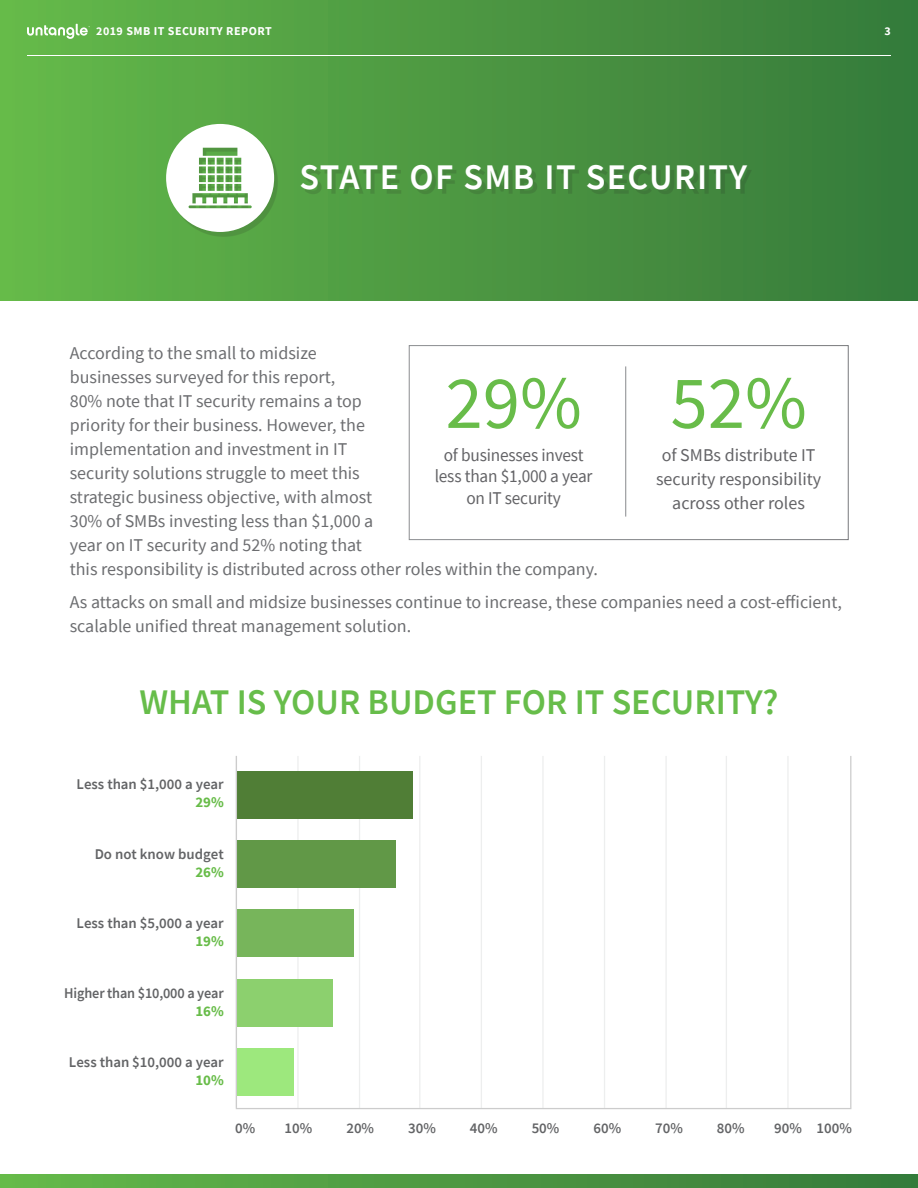
<style>
.page{position:relative;width:918px;height:1188px;background:#fff}
.page>*{position:absolute;margin:0;border:0;box-sizing:border-box;transform-origin:0 0}
.t1{font:75px "Source Sans Pro";color:#68bc49}
.t2{font:600 36px "Source Sans Pro";color:#67bd4a}
.t3{font:600 36px "Source Sans Pro";letter-spacing:.04em;color:#fff}
.t4{font:18px/24px "Source Sans Pro";color:#6c6d70}
.t5{font:18px/24px "Source Sans Pro";letter-spacing:-.005em;color:#636366;text-align:center}
.t6{font:18px/21.6px "Source Sans Pro";letter-spacing:-.005em;color:#636366;text-align:center;scale:.96 1}
.t7{font:600 14.85px/17.9px "Source Sans Pro";color:#636466;text-align:right}
.t8{font:600 14.85px/17.9px "Source Sans Pro";color:#636466;text-align:right;scale:.96 1}
.t9{font:700 12px "Source Sans Pro";letter-spacing:.04em;color:#fff}
.s1{font-weight:700;color:#68bc49}
</style>
<div class="page">
<div style="left:0;top:0;width:918px;height:300px;background:linear-gradient(to right,#65b94a,#35793b)"></div>
<svg style="left:0;top:1174px;width:918px;height:14px;background:#4d9942"></svg>
<hr style="left:27px;top:55px;width:864px;height:1px;background:#fff">
<svg style="left:27px;top:24px;width:63px;height:15px"></svg>
<div style="left:409px;top:345px;width:440px;height:195px;border:1px solid #fff"></div>
<div style="left:170px;top:128px;width:582px;height:108px;background:#231f20;opacity:.15"></div>
<svg style="left:166px;top:124px;width:108px;height:108px"></svg>
<hr style="left:297px;top:756px;width:2px;height:352px;background:#edeeee">
<hr style="left:359px;top:756px;width:1px;height:352px;background:#edeeee">
<hr style="left:419px;top:756px;width:1px;height:352px;background:#edeeee">
<hr style="left:481px;top:756px;width:1px;height:352px;background:#edeeee">
<hr style="left:542px;top:756px;width:2px;height:352px;background:#edeeee">
<hr style="left:604px;top:756px;width:1px;height:352px;background:#edeeee">
<hr style="left:665px;top:756px;width:2px;height:352px;background:#edeeee">
<hr style="left:726px;top:756px;width:1px;height:352px;background:#edeeee">
<hr style="left:787px;top:756px;width:2px;height:352px;background:#edeeee">
<hr style="left:850px;top:756px;width:1px;height:352px;background:#ccc">
<hr style="left:236px;top:1108px;width:615px;height:1px;background:#ccc">
<div style="left:236px;top:771px;width:177px;height:47px;background:#507e36"></div>
<div style="left:236px;top:840px;width:160px;height:48px;background:#619847"></div>
<div style="left:236px;top:910px;width:118px;height:47px;background:#77b55b"></div>
<div style="left:236px;top:979px;width:97px;height:47px;background:#8cd06e"></div>
<div style="left:236px;top:1049px;width:58px;height:47px;background:#9de87d"></div>
<hr style="left:236px;top:756px;width:1px;height:352px;background:#ccc">
<p class="t9" style="left:96px;top:23px;width:177px">2019 SMB IT SECURITY REPORT</p>
<p class="t9" style="left:885px;top:23px;width:8px">3</p>
<p class="t3" style="left:300px;top:154px;width:449px">STATE OF SMB IT SECURITY</p>
<p class="t4" style="left:70px;top:341px;width:530px">According to the small to midsize<br>businesses surveyed for this report,<br>80% note that IT security remains a top<br>priority for their business. However, the<br>implementation and investment in IT<br>security solutions struggle to meet this<br>strategic business objective, with almost<br>30% of SMBs investing less than $1,000 a<br>year on IT security and 52% noting that<br>this responsibility is distributed across other roles within the company.</p>
<p class="t4" style="left:70px;top:590px;width:774px">As attacks on small and midsize businesses continue to increase, these companies need a cost-efficient, scalable unified threat management solution.</p>
<p class="t1" style="left:445px;top:355px;width:138px">29%</p>
<p class="t6" style="left:435px;top:444px;width:166px">of businesses invest less than $1,000 a year on IT security</p>
<p class="t1" style="left:670px;top:355px;width:138px">52%</p>
<p class="t5" style="left:656px;top:443px;width:167px">of SMBs distribute IT security responsibility across other roles</p>
<p class="t2" style="left:139px;top:678px;width:641px">WHAT IS YOUR BUDGET FOR IT SECURITY?</p>
<p class="t7" style="left:77px;top:775px;width:149px">Less than $1,000 a year<br><span class="s1">29%</span></p>
<p class="t7" style="left:95px;top:845px;width:131px">Do not know budget<br><span class="s1">26%</span></p>
<p class="t7" style="left:77px;top:914px;width:149px">Less than $5,000 a year<br><span class="s1">19%</span></p>
<p class="t8" style="left:64px;top:984px;width:168px">Higher than $10,000 a year<br><span class="s1">16%</span></p>
<p class="t7" style="left:69px;top:1053px;width:156px">Less than $10,000 a year<br><span class="s1">10%</span></p>
<p class="t7" style="left:235px;top:1119px;width:22px">0%</p>
<p class="t7" style="left:285px;top:1119px;width:29px">10%</p>
<p class="t7" style="left:346px;top:1119px;width:29px">20%</p>
<p class="t7" style="left:408px;top:1119px;width:29px">30%</p>
<p class="t7" style="left:470px;top:1119px;width:29px">40%</p>
<p class="t7" style="left:532px;top:1119px;width:29px">50%</p>
<p class="t7" style="left:593px;top:1119px;width:29px">60%</p>
<p class="t7" style="left:655px;top:1119px;width:29px">70%</p>
<p class="t7" style="left:717px;top:1119px;width:29px">80%</p>
<p class="t7" style="left:774px;top:1119px;width:79px">90% 100%</p>
</div>
